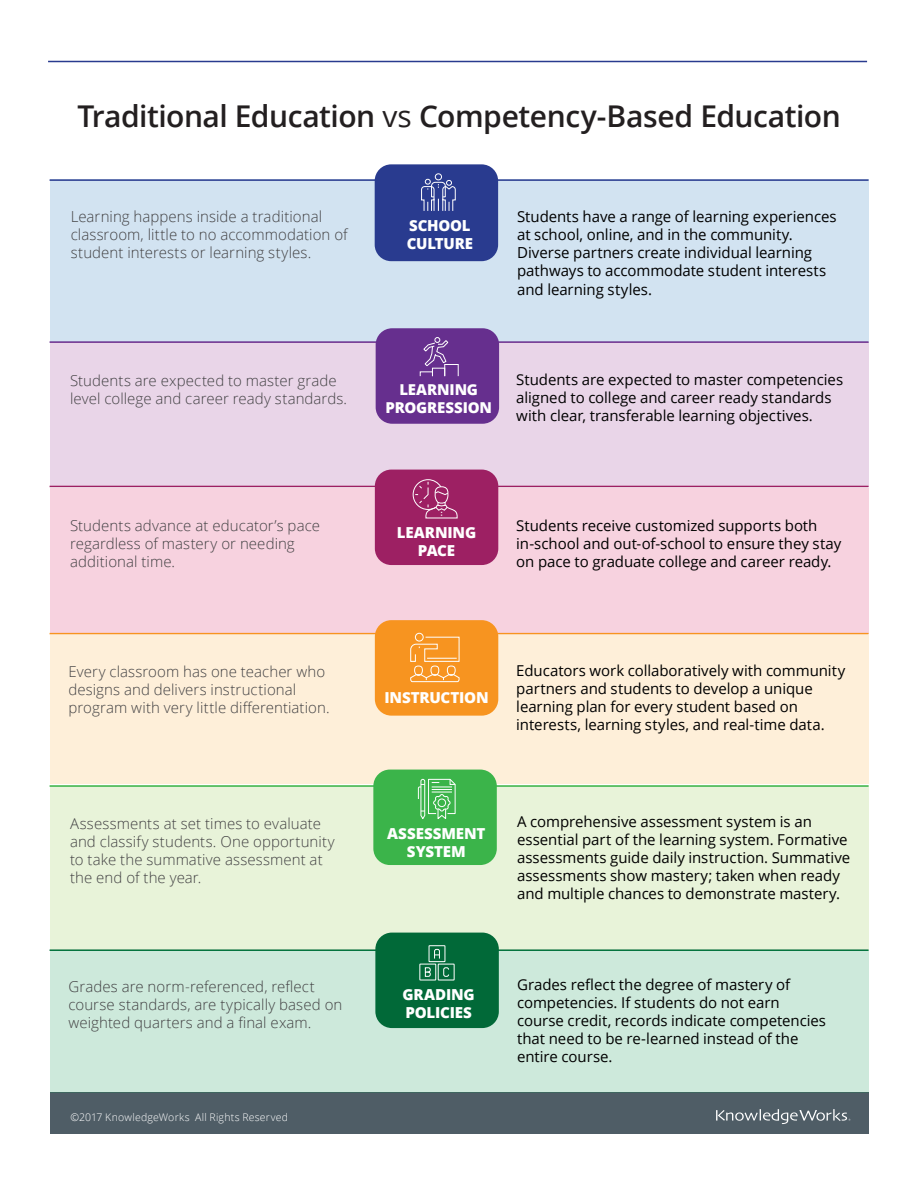
<style>
.page{position:relative;width:918px;height:1188px;background:#fff}
.page>*{position:absolute;margin:0;border:0;box-sizing:border-box;transform-origin:0 0}
.t1{font:600 30px "Open Sans";letter-spacing:-.015em;color:#231f20}
.t2{font:15.15px/18.3px "Open Sans";letter-spacing:-.005em;color:#000}
.t3{font:300 15.15px/18.3px "Open Sans";letter-spacing:.005em;color:#424143}
.t4{font:800 15.15px/18px "Open Sans";letter-spacing:-.01em;color:#fff}
.t5{font:15px/18px "Open Sans";letter-spacing:-.005em;color:#000}
.t6{font:300 15px/18px "Open Sans";letter-spacing:.005em;color:#424143}
.t7{font:800 15px/18px "Open Sans";letter-spacing:-.01em;color:#fff;text-align:center}
.t8{font:300 10.5px "Open Sans";letter-spacing:.02em;color:#fff}
.s1{font-weight:400}
</style>
<div class="page">
<div style="left:50px;top:1092px;width:819px;height:42px;background:#4f5d66"></div>
<svg style="left:716px;top:1109px;width:134px;height:15px"></svg>
<div style="left:50px;top:179px;width:819px;height:163px;background:#d2e3f1"></div>
<hr style="left:50px;top:179px;width:819px;height:2px;background:#293b8f">
<div style="left:375px;top:164px;width:123px;height:97px;background:#293b8f;border-radius:17px"></div>
<svg style="left:421px;top:173px;width:35px;height:38px"></svg>
<hr style="left:50px;top:341px;width:819px;height:2px;background:#662f8e">
<div style="left:50px;top:342px;width:819px;height:144px;background:#e9d5e8"></div>
<div style="left:376px;top:328px;width:123px;height:96px;background:#662f8e;border-radius:17px"></div>
<div style="left:444px;top:364px;width:15px;height:13px;border:1px solid #fff"></div>
<svg style="left:423px;top:337px;width:26px;height:30px"></svg>
<div style="left:50px;top:488px;width:819px;height:145px;background:#f7d2df"></div>
<hr style="left:50px;top:486px;width:819px;height:1px;background:#9d2063">
<div style="left:375px;top:470px;width:123px;height:95px;background:#9d2063;border-radius:17px"></div>
<svg style="left:412px;top:479px;width:46px;height:40px"></svg>
<div style="left:50px;top:635px;width:819px;height:149px;background:#feefd9"></div>
<hr style="left:50px;top:633px;width:819px;height:1px;background:#f79420">
<div style="left:375px;top:620px;width:123px;height:96px;background:#f79420;border-radius:17px"></div>
<div style="left:415px;top:633px;width:9px;height:9px;border:1px solid #fff;border-radius:50%"></div>
<div style="left:414px;top:666px;width:9px;height:10px;border:1px solid #fff;border-radius:50%"></div>
<div style="left:431px;top:666px;width:8px;height:10px;border:1px solid #fff;border-radius:50%"></div>
<div style="left:447px;top:666px;width:9px;height:10px;border:1px solid #fff;border-radius:50%"></div>
<svg style="left:410px;top:674px;width:50px;height:9px"></svg>
<svg style="left:410px;top:636px;width:50px;height:26px"></svg>
<div style="left:50px;top:785px;width:819px;height:165px;background:#e8f3d9"></div>
<hr style="left:50px;top:785px;width:819px;height:2px;background:#3bb44a">
<div style="left:373px;top:770px;width:124px;height:95px;background:#3bb44a;border-radius:17px"></div>
<svg style="left:417px;top:778px;width:39px;height:41px"></svg>
<hr style="left:50px;top:949px;width:819px;height:2px;background:#016938">
<div style="left:50px;top:951px;width:819px;height:142px;background:#cde9db"></div>
<div style="left:375px;top:933px;width:124px;height:95px;background:#016938;border-radius:17px"></div>
<svg style="left:434px;top:948px;width:6px;height:11px"></svg>
<div style="left:429px;top:945px;width:16px;height:17px;border:1px solid #fff"></div>
<div style="left:419px;top:964px;width:17px;height:17px;border:1px solid #fff"></div>
<svg style="left:424px;top:967px;width:7px;height:10px"></svg>
<div style="left:438px;top:964px;width:17px;height:17px;border:1px solid #fff"></div>
<div style="left:443px;top:967px;width:6px;height:10px;border:1px solid #fff;border-radius:2px"></div>
<hr style="left:48px;top:61px;width:819px;height:1px;background:#293b8f">
<h1 class="t1" style="left:77px;top:95px;width:765px">Traditional Education <span class="s1">vs</span> Competency-Based Education</h1>
<p class="t3" style="left:71px;top:207px;width:278px">Learning happens inside a traditional classroom, little to no accommodation of student interests or learning styles.</p>
<p class="t2" style="left:517px;top:207px;width:321px">Students have a range of learning experiences at school, online, and in the community.<br>Diverse partners create individual learning pathways to accommodate student interests and learning styles.</p>
<p class="t4" style="left:407px;top:216px;width:68px">SCHOOL<br>CULTURE</p>
<p class="t6" style="left:70px;top:371px;width:279px">Students are expected to master grade level college and career ready standards.</p>
<p class="t5" style="left:516px;top:370px;width:328px">Students are expected to master competencies aligned to college and career ready standards with clear, transferable learning objectives.</p>
<p class="t7" style="left:386px;top:380px;width:108px">LEARNING<br>PROGRESSION</p>
<p class="t6" style="left:70px;top:516px;width:252px">Students advance at educator’s pace regardless of mastery or needing additional time.</p>
<p class="t5" style="left:516px;top:516px;width:327px">Students receive customized supports both in-school and out-of-school to ensure they stay on pace to graduate college and career ready.</p>
<p class="t4" style="left:397px;top:522px;width:81px;text-align:center">LEARNING<br>PACE</p>
<p class="t6" style="left:69px;top:662px;width:263px">Every classroom has one teacher who designs and delivers instructional program with very little differentiation.</p>
<p class="t5" style="left:516px;top:661px;width:330px">Educators work collaboratively with community partners and students to develop a unique learning plan for every student based on interests, learning styles, and real-time data.</p>
<p class="t4" style="left:384px;top:688px;width:106px">INSTRUCTION</p>
<p class="t6" style="left:70px;top:814px;width:266px">Assessments at set times to evaluate and classify students. One opportunity to take the summative assessment at the end of the year.</p>
<p class="t5" style="left:517px;top:812px;width:335px">A comprehensive assessment system is an essential part of the learning system. Formative assessments guide daily instruction. Summative assessments show mastery; taken when ready and multiple chances to demonstrate mastery.</p>
<p class="t4" style="left:387px;top:823px;width:100px;text-align:center">ASSESSMENT<br>SYSTEM</p>
<p class="t6" style="left:69px;top:977px;width:275px">Grades are norm-referenced, reflect course standards, are typically based on weighted quarters and a final exam.</p>
<p class="t5" style="left:517px;top:975px;width:311px">Grades reflect the degree of mastery of competencies. If students do not earn course credit, records indicate competencies that need to be re-learned instead of the entire course.</p>
<p class="t4" style="left:402px;top:984px;width:74px">GRADING<br>POLICIES</p>
<p class="t8" style="left:71px;top:1110px;width:219px">©2017 KnowledgeWorks All Rights Reserved</p>
</div>
